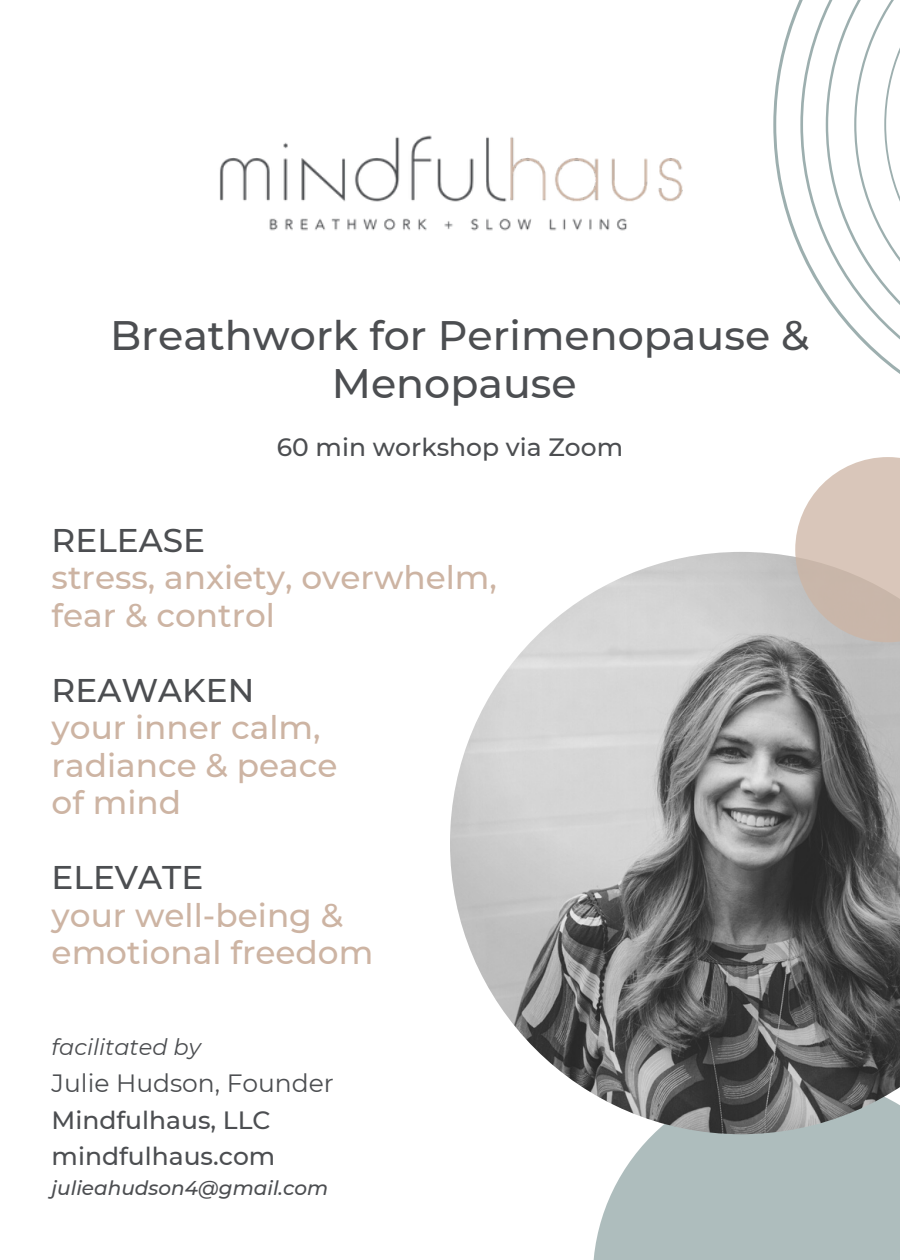
<style>
.page{position:relative;width:900px;height:1260px;background:#fff}
.page>*{position:absolute;margin:0;border:0;box-sizing:border-box;transform-origin:0 0}
.t1{font:500 41.25px/48.8px "Montserrat";color:#4c4e51;text-align:center}
.t2{font:500 32.75px/37.5px "Montserrat";color:#cdb4a3}
.t3{font:500 25px "Montserrat";color:#4c4e51}
.t4{font:25px "Montserrat";color:#4c4e51}
.t5{font:italic 22.5px "Montserrat";color:#4c4e51}
.t6{font:italic 500 20px "Montserrat";color:#4c4e51}
.s1{color:#4c4e51}
</style>
<div class="page">
<svg style="left:773px;top:0;width:27px;height:250px"></svg>
<svg style="left:800px;top:0;width:100px;height:374px"></svg>
<svg style="left:593px;top:1134px;width:307px;height:126px;background:#b3c1c1"></svg>
<svg style="left:450px;top:552px;width:450px;height:582px"></svg>
<svg style="left:795px;top:457px;width:105px;height:185px;background:#d6c6bc"></svg>
<img style="left:219px;top:135px;width:464px;height:96px">
<p class="t1" style="left:110px;top:311px;width:701px">Breathwork for Perimenopause &amp;<br>Menopause</p>
<p class="t3" style="left:277px;top:432px;width:348px">60 min workshop via Zoom</p>
<p class="t2" style="left:52px;top:521px;width:447px"><span class="s1">RELEASE<br></span>stress, anxiety, overwhelm, fear &amp; control</p>
<p class="t2" style="left:52px;top:671px;width:287px"><span class="s1">REAWAKEN<br></span>your inner calm, radiance &amp; peace of mind</p>
<p class="t2" style="left:52px;top:859px;width:323px"><span class="s1">ELEVATE<br></span>your well-being &amp; emotional freedom</p>
<h3 class="t5" style="left:52px;top:1034px;width:151px">facilitated by</h3>
<p class="t4" style="left:52px;top:1068px;width:284px">Julie Hudson, Founder</p>
<h2 class="t3" style="left:52px;top:1105px;width:221px">Mindfulhaus, LLC</h2>
<h2 class="t3" style="left:52px;top:1141px;width:225px">mindfulhaus.com</h2>
<h2 class="t6" style="left:52px;top:1176px;width:278px">julieahudson4@gmail.com</h2>
</div>
